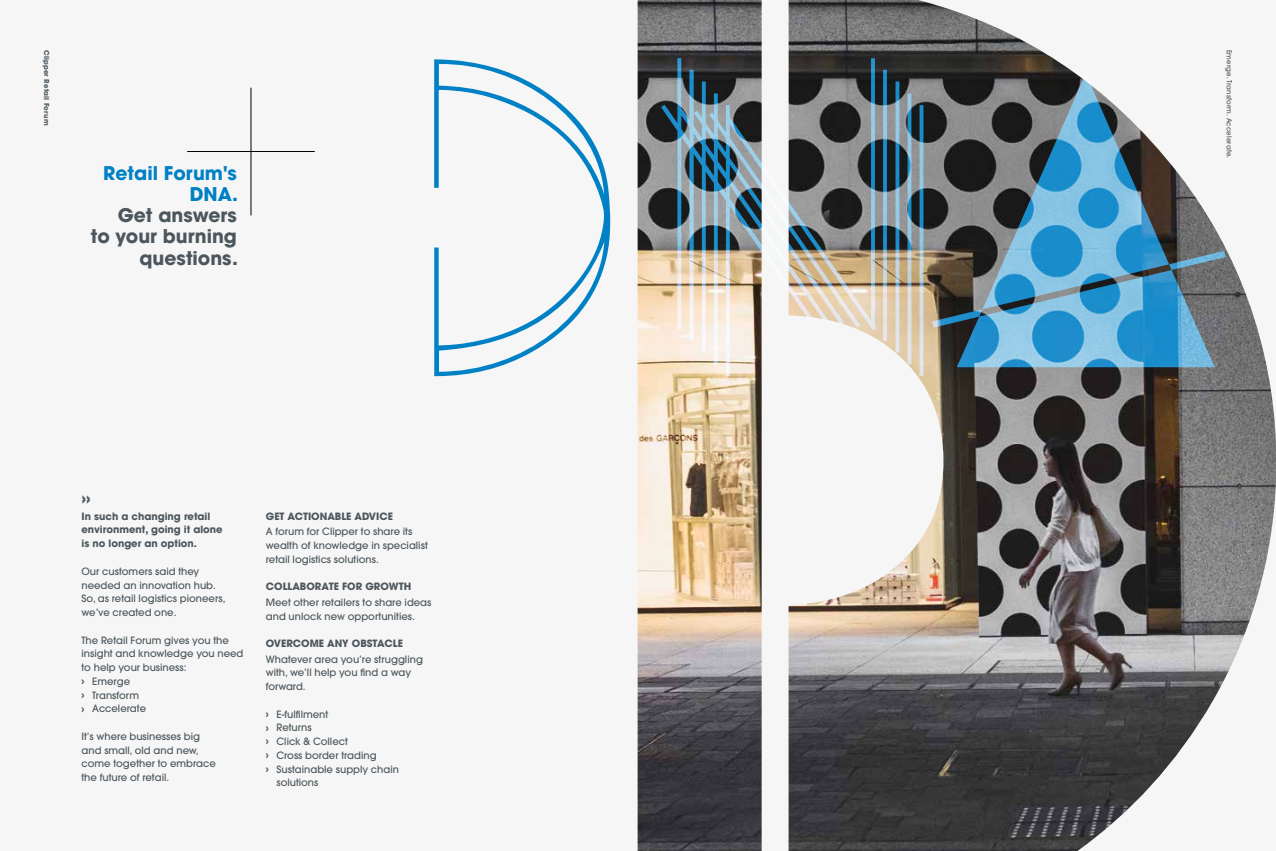
<style>
.page{position:relative;width:1276px;height:851px;background:#fff}
.page>*{position:absolute;margin:0;border:0;box-sizing:border-box;transform-origin:0 0}
.t1{font:700 22.5px "Avant Garde";color:#4c575d}
.t2{font:700 18.75px/21.2px "Avant Garde";color:#4c575d;text-align:right}
.t3{font:700 18.75px/21.2px "Avant Garde";color:#0080c5;text-align:right}
.t4{font:500 10px/13.8px "Avant Garde";color:#4c575d}
.t5{font:700 10px/13.8px "Avant Garde";color:#4c575d}
.t6{font:500 6.88px "Avant Garde";letter-spacing:.025em;color:#4c575d}
.t7{font:700 6.88px "Avant Garde";letter-spacing:.025em;color:#4c575d}
.s1{font-size:15px}
</style>
<div class="page">
<div style="left:0;top:0;width:1276px;height:850px;background:#f6f6f6"></div>
<img style="left:637px;top:0;width:639px;height:850px">
<svg style="left:434px;top:59px;width:177px;height:317px"></svg>
<svg style="left:661px;top:58px;width:262px;height:318px"></svg>
<svg style="left:932px;top:73px;width:293px;height:294px;background:#678b9f"></svg>
<hr style="left:187px;top:151px;width:128px;height:1px;background:#000">
<hr style="left:251px;top:88px;width:1px;height:127px;background:#000">
<p class="t7" style="left:51px;top:50px;width:77px;rotate:90deg">Clipper Retail Forum</p>
<p class="t6" style="left:1233px;top:50px;width:110px;rotate:90deg">Emerge. Transform. Accelerate.</p>
<h2 class="t3" style="left:103px;top:162px;width:136px">Retail Forum's<br>DNA.</h2>
<h2 class="t2" style="left:91px;top:204px;width:149px">Get answers<br>to your burning questions.</h2>
<h1 class="t1" style="left:81px;top:483px;width:11px">»</h1>
<p class="t5" style="left:81px;top:509px;width:143px">In such a changing retail environment, going it alone is no longer an option.</p>
<p class="t4" style="left:81px;top:564px;width:146px">Our customers said they needed an innovation hub.<br>So, as retail logistics pioneers, we’ve created one.</p>
<p class="t4" style="left:81px;top:633px;width:163px">The Retail Forum gives you the insight and knowledge you need to help your business:<br><span class="s1">›</span> Emerge<br><span class="s1">›</span> Transform<br><span class="s1">›</span> Accelerate</p>
<p class="t4" style="left:82px;top:729px;width:136px">It’s where businesses big and small, old and new, come together to embrace the future of retail.</p>
<p class="t5" style="left:266px;top:509px;width:129px">GET ACTIONABLE ADVICE</p>
<p class="t4" style="left:266px;top:524px;width:163px">A forum for Clipper to share its wealth of knowledge in specialist retail logistics solutions.</p>
<p class="t5" style="left:266px;top:579px;width:147px">COLLABORATE FOR GROWTH</p>
<p class="t4" style="left:266px;top:595px;width:167px">Meet other retailers to share ideas and unlock new opportunities.</p>
<p class="t5" style="left:266px;top:636px;width:139px">OVERCOME ANY OBSTACLE</p>
<p class="t4" style="left:266px;top:652px;width:159px">Whatever area you’re struggling with, we’ll help you find a way forward.</p>
<p class="t4" style="left:266px;top:707px;width:64px"><span class="s1">›</span> E-fulfilment</p>
<p class="t4" style="left:266px;top:720px;width:47px"><span class="s1">›</span> Returns</p>
<p class="t4" style="left:266px;top:734px;width:83px"><span class="s1">›</span> Click &amp; Collect</p>
<p class="t4" style="left:266px;top:748px;width:112px"><span class="s1">›</span> Cross border trading</p>
<p class="t4" style="left:266px;top:762px;width:135px"><span class="s1">›</span> Sustainable supply chain</p>
<p class="t4" style="left:276px;top:775px;width:43px">solutions</p>
</div>
